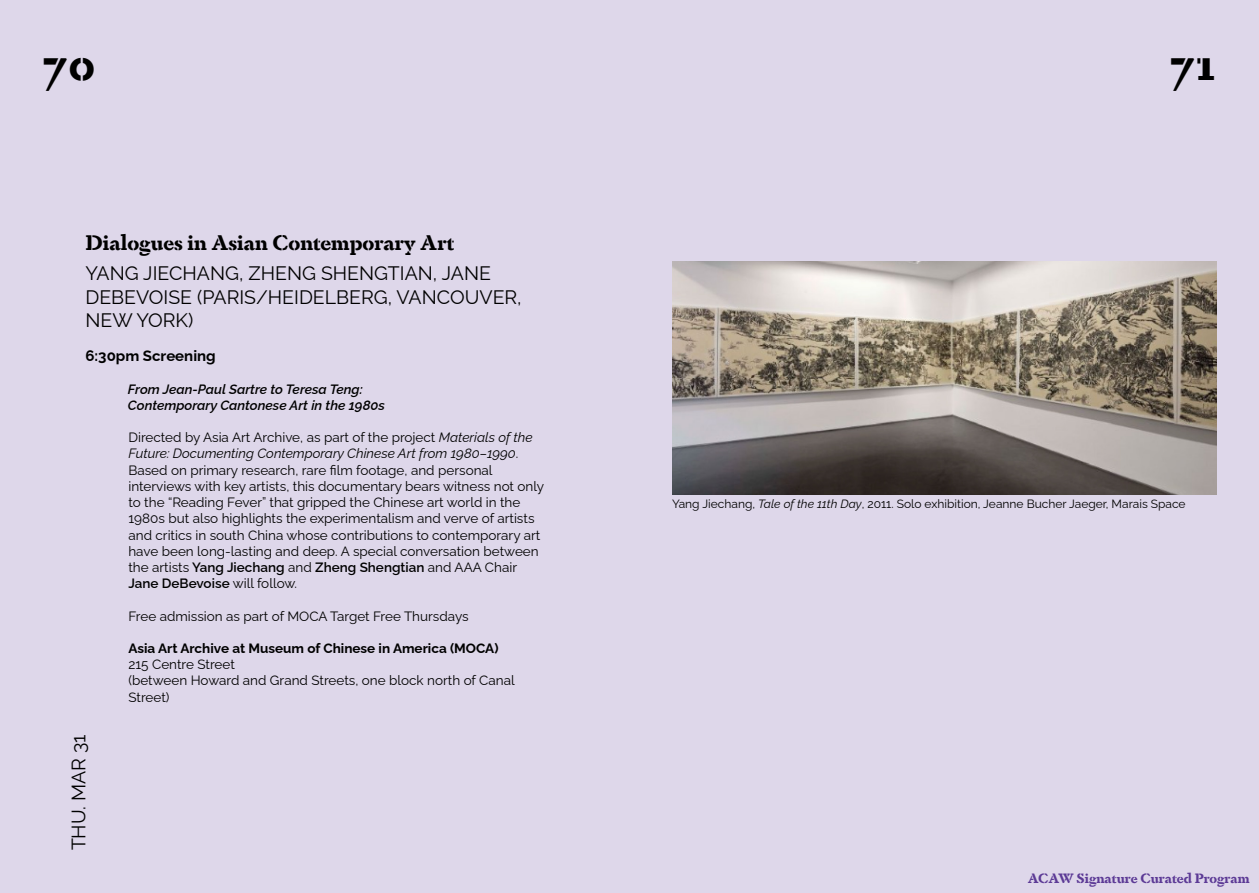
<style>
.page{position:relative;width:1259px;height:893px;background:#fff}
.page>*{position:absolute;margin:0;border:0;box-sizing:border-box;transform-origin:0 0}
.t1{font:700 46.5px "Dapifer Stencil";color:#000}
.t2{font:700 21px "Dapifer Stencil";color:#000}
.t3{font:19.5px/23.4px "Raleway";color:#000}
.t4{font:700 15px "Raleway";color:#000}
.t5{font:13.5px/16.2px "Raleway";color:#000}
.t6{font:italic 600 13.5px/16.2px "Raleway";color:#000}
.t7{font:700 13.5px "Raleway";color:#000}
.t8{font:700 13.5px "Dapifer Stencil";color:#5c3a96}
.t9{font:12px "Raleway";color:#000}
.s1{font-style:italic}
.s2{font-weight:600}
</style>
<div class="page">
<div style="left:0;top:0;width:632px;height:893px;background:#ded7ea"></div>
<div style="left:629px;top:0;width:630px;height:893px;background:#ded7ea"></div>
<img style="left:672px;top:262px;width:544px;height:232px">
<h1 class="t1" style="left:43px;top:29px;width:54px">70</h1>
<h1 class="t1" style="left:1169px;top:29px;width:48px">71</h1>
<h2 class="t2" style="left:85px;top:227px;width:370px">Dialogues in Asian Contemporary Art</h2>
<h3 class="t3" style="left:85px;top:260px;width:438px">YANG JIECHANG, ZHENG SHENGTIAN, JANE<br>DEBEVOISE (PARIS/HEIDELBERG, VANCOUVER,<br>NEW YORK)</h3>
<p class="t4" style="left:85px;top:344px;width:132px">6:30pm Screening</p>
<p class="t6" style="left:128px;top:379px;width:258px">From Jean-Paul Sartre to Teresa Teng:<br>Contemporary Cantonese Art in the 1980s</p>
<p class="t5" style="left:128px;top:428px;width:417px">Directed by Asia Art Archive, as part of the project <span class="s1">Materials of the Future: Documenting Contemporary Chinese Art from 1980–1990</span>.<br>Based on primary research, rare film footage, and personal interviews with key artists, this documentary bears witness not only to the “Reading Fever” that gripped the Chinese art world in the 1980s but also highlights the experimentalism and verve of artists and critics in south China whose contributions to contemporary art have been long-lasting and deep. A special conversation between the artists <span class="s2">Yang Jiechang</span> and <span class="s2">Zheng Shengtian</span> and AAA Chair <span class="s2">Jane DeBevoise</span> will follow.</p>
<p class="t5" style="left:128px;top:606px;width:342px">Free admission as part of MOCA Target Free Thursdays</p>
<p class="t7" style="left:128px;top:638px;width:372px">Asia Art Archive at Museum of Chinese in America (MOCA)</p>
<p class="t5" style="left:128px;top:655px;width:388px">215 Centre Street<br>(between Howard and Grand Streets, one block north of Canal<br>Street)</p>
<h3 class="t3" style="left:65px;top:850px;width:118px;rotate:-90deg">THU. MAR 31</h3>
<p class="t9" style="left:672px;top:494px;width:515px">Yang Jiechang, <span class="s1">Tale of the 11th Day</span>, 2011. Solo exhibition, Jeanne Bucher Jaeger, Marais Space</p>
<p class="t8" style="left:1027px;top:868px;width:223px">ACAW Signature Curated Program</p>
</div>
